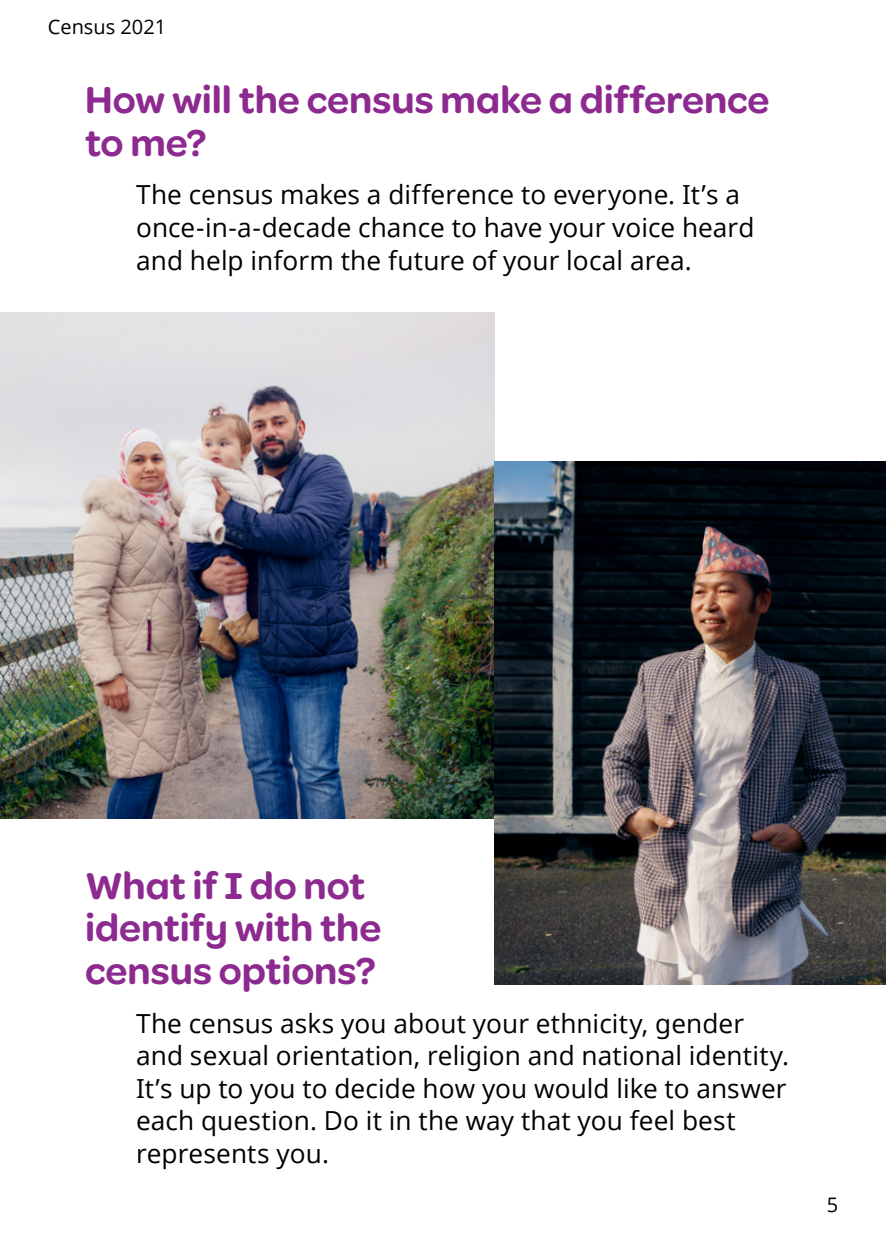
<style>
.page{position:relative;width:886px;height:1248px;background:#fff}
.page>*{position:absolute;margin:0;border:0;box-sizing:border-box;transform-origin:0 0}
.PDF_H2-1{font:600 40px/42.5px "Omnes";color:#8d2a90}
.Body{font:26.25px/32.5px "Open Sans";letter-spacing:.005em;color:#000}
.t1{font:20px "Open Sans";color:#000}
</style>
<div class="page">
<img style="left:1px;top:313px;width:493px;height:505px">
<img style="left:494px;top:461px;width:392px;height:523px">
<img style="left:0;top:0;width:1px;height:818px">
<p class="t1" style="left:48px;top:13px;width:120px">Census 2021</p>
<h2 class="PDF_H2-1" style="left:85px;top:76px;width:686px">How will the census make a difference to me?</h2>
<p class="Body" style="left:136px;top:178px;width:620px">The census makes a difference to everyone. It’s a once-in-a-decade chance to have your voice heard and help inform the future of your local area.</p>
<h2 class="PDF_H2-1" style="left:85px;top:861px;width:298px">What if I do not identify with the census options?</h2>
<p class="Body" style="left:136px;top:1006px;width:655px">The census asks you about your ethnicity, gender and sexual orientation, religion and national identity.<br>It’s up to you to decide how you would like to answer each question. Do it in the way that you feel best represents you.</p>
<p class="t1" style="left:827px;top:1190px;width:13px">5</p>
</div>
